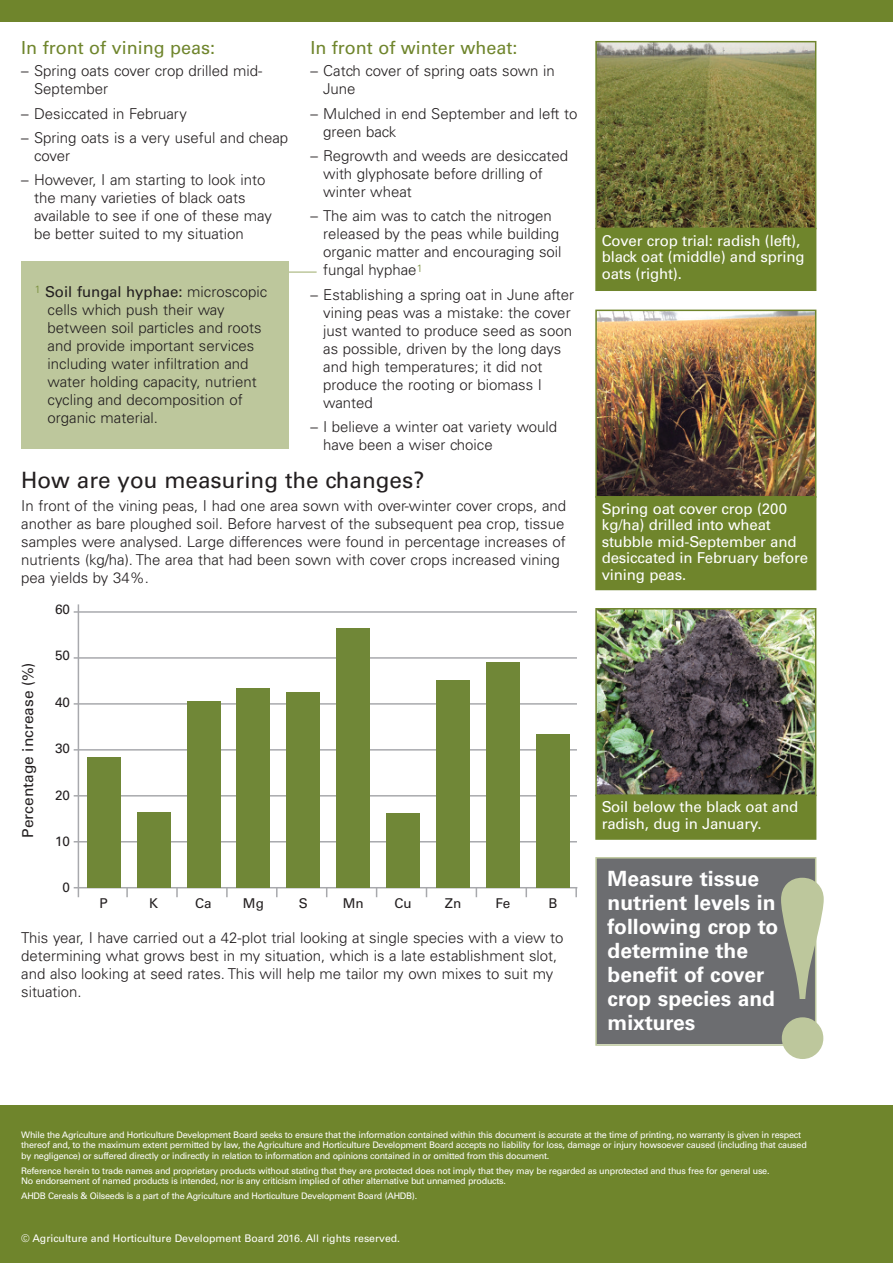
<style>
.page{position:relative;width:893px;height:1263px;background:#fff}
.page>*{position:absolute;margin:0;border:0;box-sizing:border-box;transform-origin:0 0}
.t1{font:700 262.5px "Times New Roman";color:#bdc79c}
.t2{font:22.5px "Univers";color:#231f20}
.t3{font:700 21px/24px "Univers";color:#fff}
.t4{font:18px "Univers";color:#6f852c}
.t5{font:300 15px/18px "Univers";color:#231f20}
.t6{font:15px/16.5px "Univers";letter-spacing:-.01em;color:#fff}
.t7{font:15px "Univers";color:#231f20}
.t8{font:13.5px "Univers";color:#231f20}
.t9{font:10.5px "Univers";color:#fff}
.t10{font:9px/10.5px "Univers";letter-spacing:-.03em;color:#fff}
.s1{font-weight:400}
</style>
<div class="page">
<div style="left:0;top:0;width:893px;height:21px;background:#6f852c"></div>
<div style="left:0;top:1106px;width:893px;height:157px;background:#6f852c"></div>
<img style="left:598px;top:44px;width:215px;height:182px">
<div style="left:595px;top:41px;width:221px;height:188px;border:2px solid #6f852c"></div>
<div style="left:597px;top:229px;width:218px;height:60px;background:#6f852c"></div>
<div style="left:595px;top:228px;width:221px;height:63px;border:2px solid #6f852c"></div>
<img style="left:598px;top:313px;width:215px;height:182px">
<div style="left:595px;top:310px;width:221px;height:188px;border:2px solid #6f852c"></div>
<div style="left:597px;top:498px;width:218px;height:91px;background:#6f852c"></div>
<div style="left:595px;top:496px;width:221px;height:94px;border:2px solid #6f852c"></div>
<img style="left:598px;top:611px;width:215px;height:182px">
<div style="left:595px;top:608px;width:221px;height:188px;border:2px solid #6f852c"></div>
<div style="left:597px;top:796px;width:218px;height:42px;background:#6f852c"></div>
<div style="left:595px;top:795px;width:221px;height:45px;border:2px solid #6f852c"></div>
<div style="left:597px;top:858px;width:218px;height:186px;background:#6c6d70"></div>
<div style="left:595px;top:857px;width:221px;height:189px;border:2px solid #bdc79c"></div>
<div style="left:21px;top:262px;width:268px;height:187px;background:#bdc79c"></div>
<hr style="left:74px;top:841px;width:503px;height:1px;background:#a8a9ad">
<hr style="left:74px;top:795px;width:503px;height:1px;background:#a8a9ad">
<hr style="left:74px;top:749px;width:503px;height:2px;background:#a8a9ad">
<hr style="left:74px;top:657px;width:503px;height:2px;background:#a8a9ad">
<hr style="left:74px;top:611px;width:503px;height:2px;background:#a8a9ad">
<hr style="left:74px;top:703px;width:503px;height:2px;background:#a8a9ad">
<hr style="left:74px;top:887px;width:503px;height:1px;background:#a8a9ad">
<hr style="left:78px;top:604px;width:1px;height:293px;background:#a8a9ad">
<svg style="left:126px;top:888px;width:2px;height:9px"></svg>
<div style="left:87px;top:757px;width:33px;height:131px;background:#708737"></div>
<svg style="left:176px;top:888px;width:2px;height:9px"></svg>
<div style="left:137px;top:812px;width:33px;height:76px;background:#708737"></div>
<svg style="left:226px;top:888px;width:2px;height:9px"></svg>
<div style="left:187px;top:701px;width:33px;height:187px;background:#708737"></div>
<svg style="left:276px;top:888px;width:2px;height:9px"></svg>
<div style="left:237px;top:688px;width:33px;height:200px;background:#708737"></div>
<div style="left:287px;top:692px;width:33px;height:196px;background:#708737"></div>
<div style="left:337px;top:628px;width:33px;height:260px;background:#708737"></div>
<div style="left:387px;top:813px;width:33px;height:75px;background:#708737"></div>
<div style="left:436px;top:680px;width:34px;height:208px;background:#708737"></div>
<div style="left:486px;top:663px;width:33px;height:225px;background:#708737"></div>
<svg style="left:575px;top:888px;width:2px;height:9px"></svg>
<div style="left:536px;top:734px;width:33px;height:154px;background:#708737"></div>
<hr style="left:229px;top:271px;width:88px;height:2px;background:#bdc79c">
<p class="t4" style="left:21px;top:41px;width:195px">In front of vining peas:</p>
<p class="t5" style="left:34px;top:63px;width:230px;text-indent:-13px">– Spring oats cover crop drilled mid-<br>September</p>
<p class="t5" style="left:21px;top:106px;width:167px">– Desiccated in February</p>
<p class="t5" style="left:34px;top:130px;width:256px;text-indent:-13px">– Spring oats is a very useful and cheap cover</p>
<p class="t5" style="left:34px;top:172px;width:239px;text-indent:-13px">– However, I am starting to look into the many varieties of black oats available to see if one of these may be better suited to my situation</p>
<p class="t5" style="left:48px;top:284px;width:221px;text-indent:-13px"><sup>1</sup> <span class="s1">Soil fungal hyphae:</span> microscopic cells which push their way between soil particles and roots and provide important services including water infiltration and water holding capacity, nutrient cycling and decomposition of organic material.</p>
<p class="t4" style="left:310px;top:41px;width:208px">In front of winter wheat:</p>
<p class="t5" style="left:323px;top:63px;width:233px;text-indent:-13px">– Catch cover of spring oats sown in<br>June</p>
<p class="t5" style="left:323px;top:106px;width:256px;text-indent:-13px">– Mulched in end September and left to green back</p>
<p class="t5" style="left:323px;top:148px;width:246px;text-indent:-13px">– Regrowth and weeds are desiccated with glyphosate before drilling of winter wheat</p>
<p class="t5" style="left:323px;top:208px;width:240px;text-indent:-13px">– The aim was to catch the nitrogen released by the peas while building organic matter and encouraging soil fungal hyphae<sup>1</sup></p>
<p class="t5" style="left:323px;top:287px;width:252px;text-indent:-13px">– Establishing a spring oat in June after vining peas was a mistake: the cover just wanted to produce seed as soon as possible, driven by the long days and high temperatures; it did not produce the rooting or biomass I wanted</p>
<p class="t5" style="left:323px;top:419px;width:236px;text-indent:-13px">– I believe a winter oat variety would have been a wiser choice</p>
<h2 class="t2" style="left:21px;top:472px;width:405px">How are you measuring the changes?</h2>
<p class="t5" style="left:21px;top:497px;width:546px">In front of the vining peas, I had one area sown with over-winter cover crops, and another as bare ploughed soil. Before harvest of the subsequent pea crop, tissue samples were analysed. Large differences were found in percentage increases of nutrients (kg/ha). The area that had been sown with cover crops increased vining pea yields by 34%.</p>
<p class="t7" style="left:22px;top:838px;width:177px;rotate:-90deg">Percentage increase (%)</p>
<p class="t8" style="left:55px;top:604px;width:17px">60</p>
<p class="t8" style="left:55px;top:651px;width:17px">50</p>
<p class="t8" style="left:55px;top:697px;width:17px">40</p>
<p class="t8" style="left:55px;top:743px;width:17px">30</p>
<p class="t8" style="left:55px;top:790px;width:17px">20</p>
<p class="t8" style="left:55px;top:836px;width:17px">10</p>
<p class="t8" style="left:63px;top:883px;width:9px">0</p>
<p class="t8" style="left:100px;top:898px;width:10px">P</p>
<p class="t8" style="left:149px;top:898px;width:11px">K</p>
<p class="t8" style="left:195px;top:898px;width:18px">Ca</p>
<p class="t8" style="left:243px;top:898px;width:22px">Mg</p>
<p class="t8" style="left:299px;top:898px;width:11px">S</p>
<p class="t8" style="left:343px;top:898px;width:22px">Mn</p>
<p class="t8" style="left:394px;top:898px;width:19px">Cu</p>
<p class="t8" style="left:445px;top:898px;width:18px">Zn</p>
<p class="t8" style="left:495px;top:898px;width:17px">Fe</p>
<p class="t8" style="left:548px;top:898px;width:11px">B</p>
<p class="t5" style="left:21px;top:930px;width:544px">This year, I have carried out a 42-plot trial looking at single species with a view to determining what grows best in my situation, which is a late establishment slot, and also looking at seed rates. This will help me tailor my own mixes to suit my situation.</p>
<p class="t6" style="left:602px;top:233px;width:204px">Cover crop trial: radish (left), black oat (middle) and spring oats (right).</p>
<p class="t6" style="left:602px;top:502px;width:208px">Spring oat cover crop (200 kg/ha) drilled into wheat stubble mid-September and desiccated in February before vining peas.</p>
<p class="t6" style="left:602px;top:800px;width:198px">Soil below the black oat and radish, dug in January.</p>
<h3 class="t3" style="left:608px;top:869px;width:172px">Measure tissue nutrient levels in following crop to determine the benefit of cover crop species and mixtures</h3>
<h1 class="t1" style="left:759px;top:822px;width:89px">!</h1>
<p class="t10" style="left:21px;top:1130px;width:787px">While the Agriculture and Horticulture Development Board seeks to ensure that the information contained within this document is accurate at the time of printing, no warranty is given in respect thereof and, to the maximum extent permitted by law, the Agriculture and Horticulture Development Board accepts no liability for loss, damage or injury howsoever caused (including that caused by negligence) or suffered directly or indirectly in relation to information and opinions contained in or omitted from this document.</p>
<p class="t10" style="left:21px;top:1166px;width:750px">Reference herein to trade names and proprietary products without stating that they are protected does not imply that they may be regarded as unprotected and thus free for general use.<br>No endorsement of named products is intended, nor is any criticism implied of other alternative but unnamed products.</p>
<p class="t10" style="left:21px;top:1191px;width:398px">AHDB Cereals &amp; Oilseeds is a part of the Agriculture and Horticulture Development Board (AHDB).</p>
<p class="t9" style="left:21px;top:1235px;width:380px">© Agriculture and Horticulture Development Board 2016. All rights reserved.</p>
</div>
